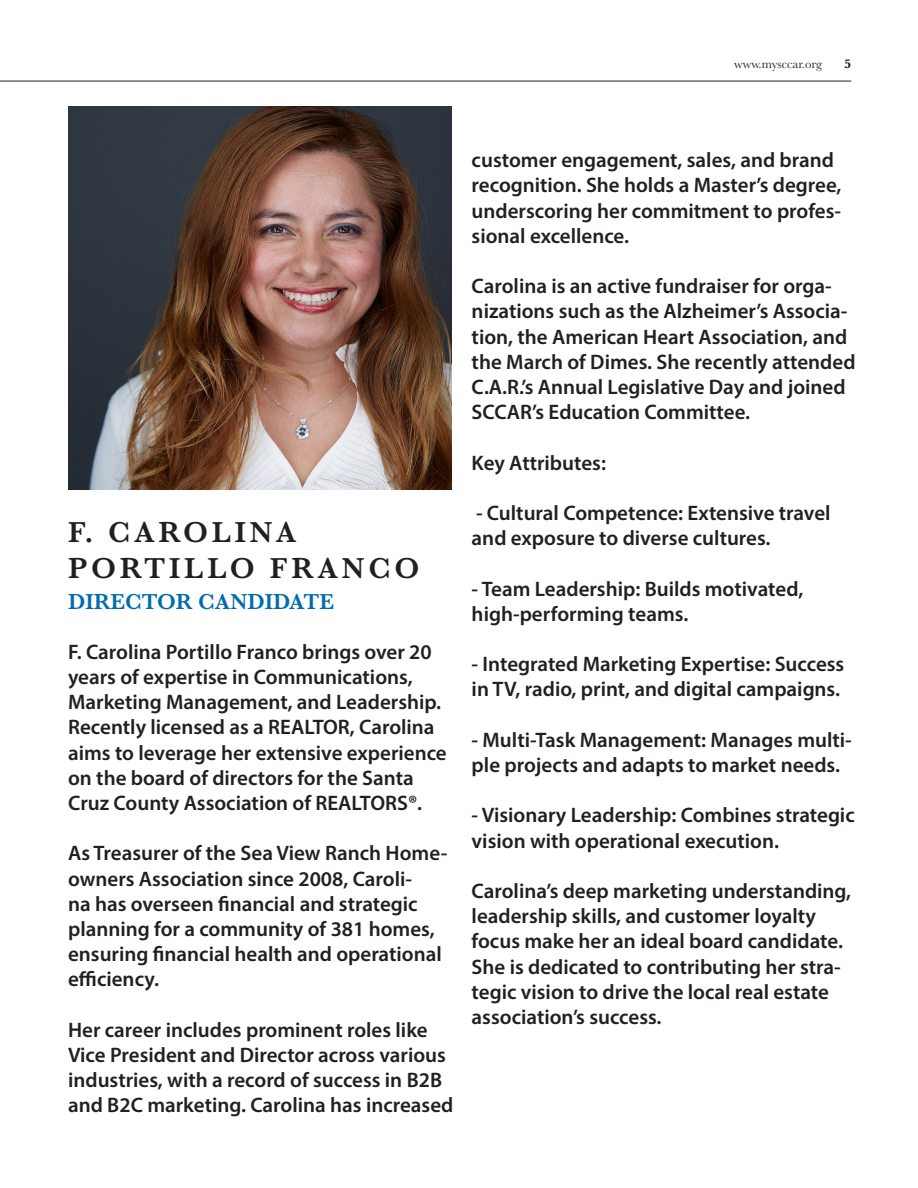
<style>
.page{position:relative;width:918px;height:1188px;background:#fff}
.page>*{position:absolute;margin:0;border:0;box-sizing:border-box;transform-origin:0 0}
.t1{font:600 30px/36px "Baskerville";letter-spacing:.125em;color:#231f20}
.t2{font:600 22.5px "Baskerville";color:#006cad}
.t3{font:600 21px/25.2px "Myriad Pro";color:#231f20}
.t4{font:12.75px "Baskerville";color:#231f20}
.t5{font:700 12.75px "Baskerville";color:#231f20}
</style>
<div class="page">
<hr style="left:0;top:81px;width:851px;height:1px;background:#231f20">
<img style="left:68px;top:107px;width:384px;height:383px">
<p class="t4" style="left:734px;top:56px;width:89px">www.mysccar.org</p>
<p class="t5" style="left:844px;top:55px;width:8px">5</p>
<p class="t1" style="left:68px;top:514px;width:353px">F. CAROLINA<br>PORTILLO FRANCO</p>
<p class="t2" style="left:68px;top:586px;width:268px">DIRECTOR CANDIDATE</p>
<p class="t3" style="left:68px;top:639px;width:380px">F. Carolina Portillo Franco brings over 20 years of expertise in Communications, Marketing Management, and Leadership.<br>Recently licensed as a REALTOR, Carolina aims to leverage her extensive experience on the board of directors for the Santa Cruz County Association of REALTORS®.</p>
<p class="t3" style="left:68px;top:840px;width:381px">As Treasurer of the Sea View Ranch Home&shy;owners Association since 2008, Caroli-<br>na has overseen financial and strategic planning for a community of 381 homes, ensuring financial health and operational efficiency.</p>
<p class="t3" style="left:68px;top:1017px;width:387px">Her career includes prominent roles like Vice President and Director across various industries, with a record of success in B2B and B2C marketing. Carolina has increased</p>
<p class="t3" style="left:472px;top:147px;width:371px">customer engagement, sales, and brand recognition. She holds a Master’s degree, underscoring her commitment to profes&shy;sional excellence.</p>
<p class="t3" style="left:472px;top:273px;width:385px">Carolina is an active fundraiser for orga&shy;nizations such as the Alzheimer’s Associa&shy;tion, the American Heart Association, and the March of Dimes. She recently attended C.A.R.’s Annual Legislative Day and joined SCCAR’s Education Committee.</p>
<p class="t3" style="left:472px;top:449px;width:136px">Key Attributes:</p>
<p class="t3" style="left:472px;top:500px;width:360px">- Cultural Competence: Extensive travel and exposure to diverse cultures.</p>
<p class="t3" style="left:472px;top:575px;width:333px">- Team Leadership: Builds motivated, high-performing teams.</p>
<p class="t3" style="left:472px;top:651px;width:374px">- Integrated Marketing Expertise: Success in TV, radio, print, and digital campaigns.</p>
<p class="t3" style="left:472px;top:727px;width:382px">- Multi-Task Management: Manages multi&shy;ple projects and adapts to market needs.</p>
<p class="t3" style="left:472px;top:802px;width:385px">- Visionary Leadership: Combines strategic vision with operational execution.</p>
<p class="t3" style="left:472px;top:878px;width:381px">Carolina’s deep marketing understanding, leadership skills, and customer loyalty focus make her an ideal board candidate.<br>She is dedicated to contributing her stra&shy;tegic vision to drive the local real estate association’s success.</p>
</div>
